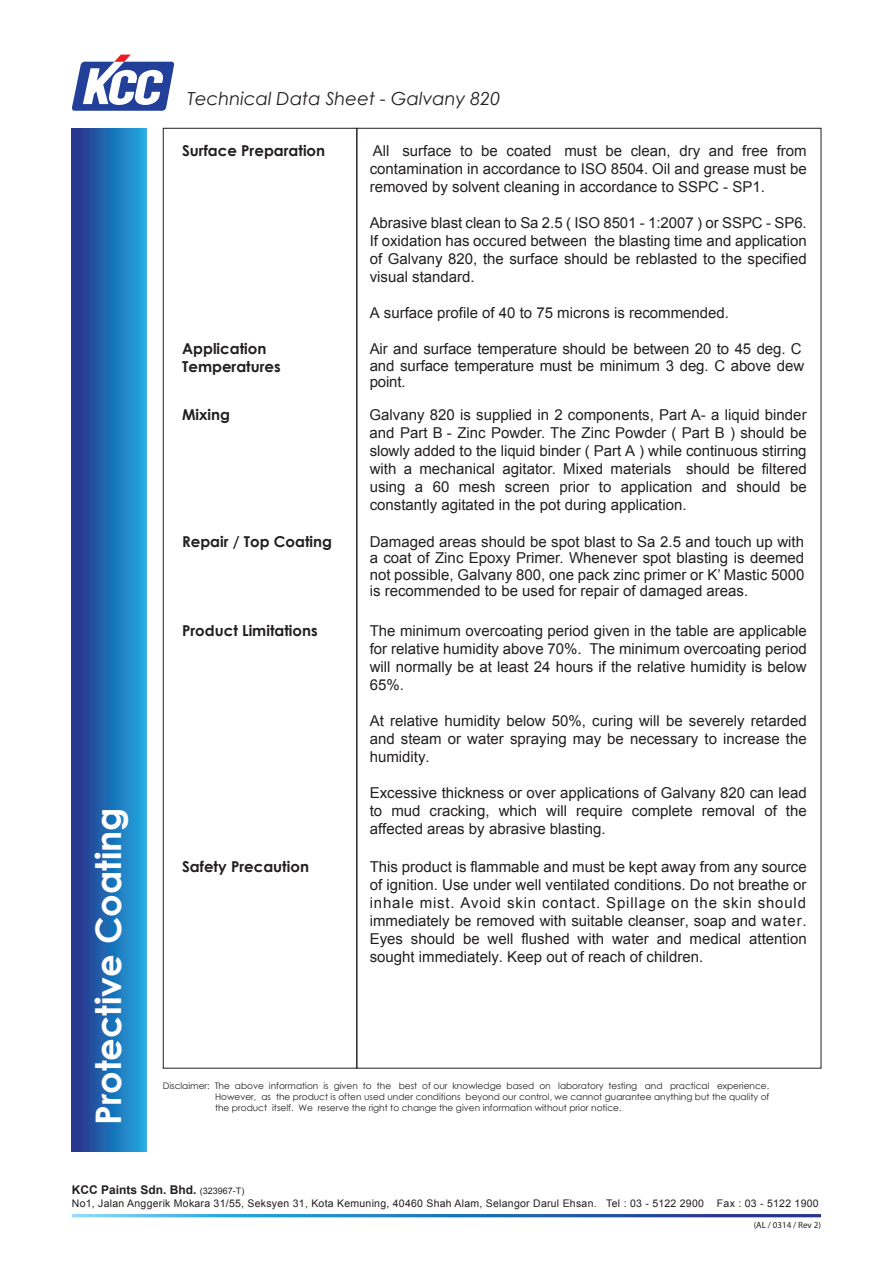
<style>
.page{position:relative;width:893px;height:1263px;background:#fff}
.page>*{position:absolute;margin:0;border:0;box-sizing:border-box;transform-origin:0 0}
.t1{font:700 35.25px "Century Gothic";color:#fff}
.t2{font:italic 18px "Century Gothic";color:#231f20}
.t3{font:15px/18px "Arial";color:#231f20;text-align:justify}
.t4{font:700 15px/18px "Century Gothic";color:#231f20}
.t5{font:700 12px "Arial";color:#231f20}
.t6{font:10.5px "Arial";letter-spacing:.025em;color:#231f20}
.t7{font:9px/10.8px "Century Gothic";color:#231f20;text-align:justify}
.t8{font:9px "Myriad";color:#231f20}
.s1{font-weight:400;font-size:9px}
</style>
<div class="page">
<svg style="left:72px;top:128px;width:75px;height:1024px;background:#216db5"></svg>
<div style="left:163px;top:128px;width:194px;height:940px;border:1px solid #231f20"></div>
<svg style="left:72px;top:55px;width:102px;height:56px"></svg>
<svg style="left:72px;top:1214px;width:749px;height:3px;background:#317abd"></svg>
<p class="t2" style="left:187px;top:86px;width:314px">Technical Data Sheet - Galvany 820</p>
<h1 class="t1" style="left:81px;top:1125px;width:319px;rotate:-90deg">Protective Coating</h1>
<p class="t4" style="left:182px;top:141px;width:145px">Surface Preparation</p>
<p class="t3" style="left:370px;top:142px;width:439px">All surface to be coated must be clean, dry and free from contamination in accordance to ISO 8504. Oil and grease must be removed by solvent cleaning in accordance to SSPC - SP1.</p>
<p class="t3" style="left:370px;top:214px;width:439px">Abrasive blast clean to Sa 2.5 ( ISO 8501 - 1:2007 ) or SSPC - SP6.<br>If oxidation has occured between the blasting time and application of Galvany 820, the surface should be reblasted to the specified visual standard.</p>
<p class="t3" style="left:370px;top:304px;width:361px">A surface profile of 40 to 75 microns is recommended.</p>
<p class="t4" style="left:182px;top:339px;width:100px">Application<br>Temperatures</p>
<p class="t4" style="left:182px;top:404px;width:49px">Mixing</p>
<p class="t3" style="left:370px;top:341px;width:436px;line-height:16.5px;text-align:left">Air and surface temperature should be between 20 to 45 deg. C and surface temperature must be minimum 3 deg. C above dew point.</p>
<p class="t3" style="left:370px;top:405px;width:439px">Galvany 820 is supplied in 2 components, Part A- a liquid binder and Part B - Zinc Powder. The Zinc Powder ( Part B ) should be slowly added to the liquid binder ( Part A ) while continuous stirring with a mechanical agitator. Mixed materials should be filtered using a 60 mesh screen prior to application and should be constantly agitated in the pot during application.</p>
<p class="t4" style="left:182px;top:531px;width:152px">Repair / Top Coating</p>
<p class="t3" style="left:370px;top:533px;width:436px;line-height:16.5px">Damaged areas should be spot blast to Sa 2.5 and touch up with a coat of Zinc Epoxy Primer. Whenever spot blasting is deemed not possible, Galvany 800, one pack zinc primer or K’ Mastic 5000 is recommended to be used for repair of damaged areas.</p>
<p class="t4" style="left:182px;top:621px;width:137px">Product Limitations</p>
<p class="t4" style="left:182px;top:857px;width:128px">Safety Precaution</p>
<p class="t3" style="left:370px;top:622px;width:438px">The minimum overcoating period given in the table are applicable for relative humidity above 70%. The minimum overcoating period will normally be at least 24 hours if the relative humidity is below 65%.</p>
<p class="t3" style="left:370px;top:712px;width:439px">At relative humidity below 50%, curing will be severely retarded and steam or water spraying may be necessary to increase the humidity.</p>
<p class="t3" style="left:370px;top:784px;width:438px">Excessive thickness or over applications of Galvany 820 can lead to mud cracking, which will require complete removal of the affected areas by abrasive blasting.</p>
<p class="t3" style="left:370px;top:857px;width:439px">This product is flammable and must be kept away from any source of ignition. Use under well ventilated conditions. Do not breathe or inhale mist. Avoid skin contact. Spillage on the skin should immediately be removed with suitable cleanser, soap and water.<br>Eyes should be well flushed with water and medical attention sought immediately. Keep out of reach of children.</p>
<p class="t7" style="left:215px;top:1080px;width:556px;text-indent:-52px">Disclaimer: The above information is given to the best of our knowledge based on laboratory testing and practical experience.<br>However, as the product is often used under conditions beyond our control, we cannot guarantee anything but the quality of the product itself. We reserve the right to change the given information without prior notice.</p>
<p class="t5" style="left:72px;top:1182px;width:174px">KCC Paints Sdn. Bhd. <span class="s1">(323967-T)</span></p>
<p class="t6" style="left:72px;top:1196px;width:748px">No1, Jalan Anggerik Mokara 31/55, Seksyen 31, Kota Kemuning, 40460 Shah Alam, Selangor Darul Ehsan. Tel : 03 - 5122 2900 Fax : 03 - 5122 1900</p>
<p class="t8" style="left:754px;top:1220px;width:69px">(AL / 0314 / Rev 2)</p>
</div>
